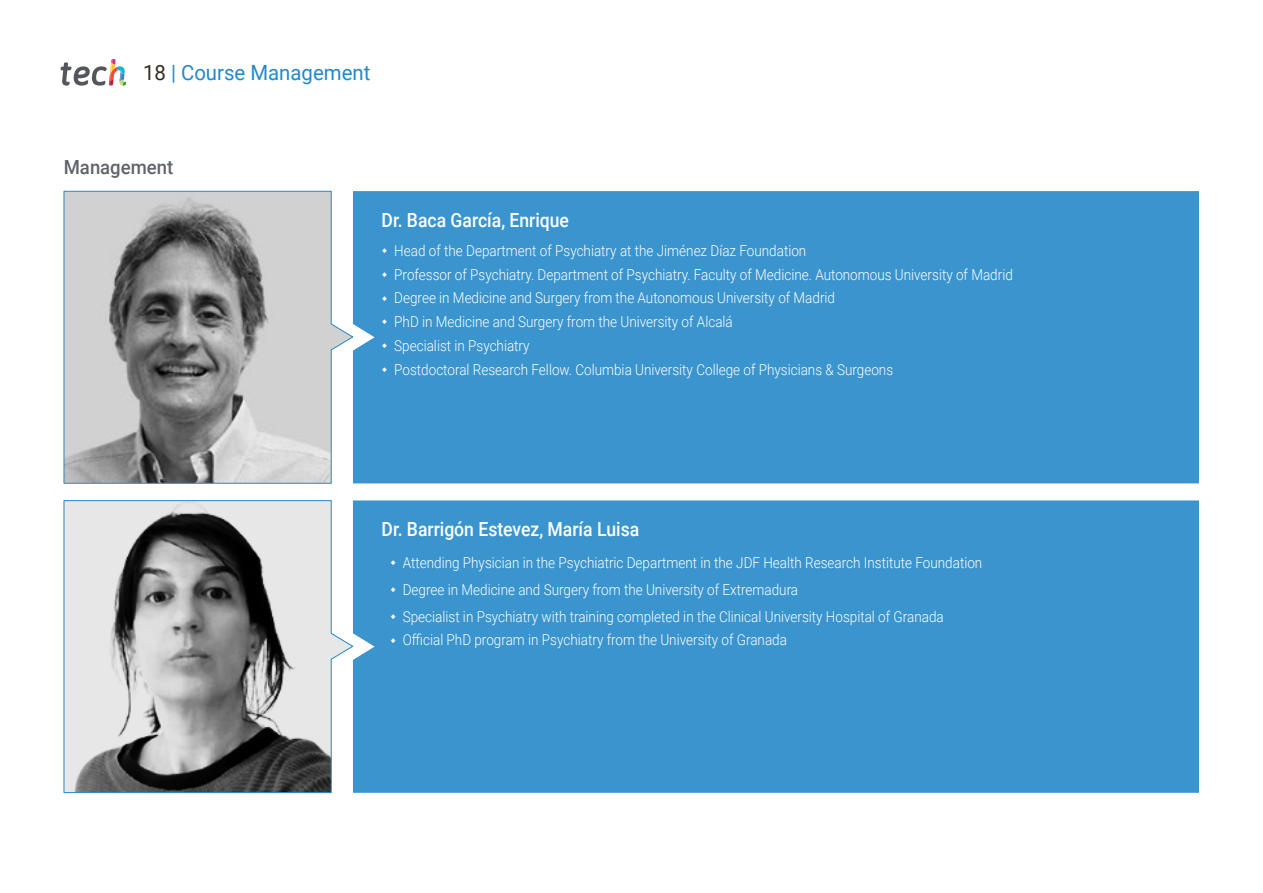
<style>
.page{position:relative;width:1263px;height:893px;background:#fff}
.page>*{position:absolute;margin:0;border:0;box-sizing:border-box;transform-origin:0 0}
.t1{font:21px "Roboto";color:#2488c9}
.t2{font:500 19.5px "Roboto";color:#fff;scale:.9 1}
.t3{font:500 19.5px "Roboto";color:#61646a;scale:.95 1}
.t4{font:300 15px/23.7px "Roboto";color:#fff;scale:.9 1}
.s1{color:#312e20}
</style>
<div class="page">
<div style="left:353px;top:191px;width:846px;height:292px;background:#3a94ce"></div>
<div style="left:353px;top:500px;width:846px;height:293px;background:#3a94ce"></div>
<svg style="left:64px;top:191px;width:289px;height:293px;background:#aeafaf"></svg>
<svg style="left:64px;top:500px;width:289px;height:293px;background:#a6a8a8"></svg>
<svg style="left:61px;top:59px;width:65px;height:27px"></svg>
<svg style="left:382px;top:248px;width:5px;height:5px"></svg>
<svg style="left:382px;top:272px;width:5px;height:5px"></svg>
<svg style="left:382px;top:296px;width:5px;height:5px"></svg>
<svg style="left:382px;top:319px;width:5px;height:5px"></svg>
<svg style="left:382px;top:343px;width:5px;height:5px"></svg>
<svg style="left:382px;top:367px;width:5px;height:5px"></svg>
<svg style="left:391px;top:560px;width:4px;height:5px"></svg>
<svg style="left:391px;top:587px;width:4px;height:5px"></svg>
<svg style="left:391px;top:614px;width:4px;height:5px"></svg>
<svg style="left:391px;top:638px;width:4px;height:5px"></svg>
<h1 class="t1" style="left:143px;top:57px;width:229px"><span class="s1">18</span> | Course Management</h1>
<h2 class="t3" style="left:64px;top:153px;width:117px">Management</h2>
<h2 class="t2" style="left:382px;top:206px;width:210px">Dr. Baca García, Enrique</h2>
<p class="t4" style="left:394px;top:238px;width:689px">Head of the Department of Psychiatry at the Jiménez Díaz Foundation<br>Professor of Psychiatry. Department of Psychiatry. Faculty of Medicine. Autonomous University of Madrid Degree in Medicine and Surgery from the Autonomous University of Madrid<br>PhD in Medicine and Surgery from the University of Alcalá<br>Specialist in Psychiatry<br>Postdoctoral Research Fellow. Columbia University College of Physicians &amp; Surgeons</p>
<h2 class="t2" style="left:382px;top:516px;width:288px">Dr. Barrigón Estevez, María Luisa</h2>
<p class="t4" style="left:403px;top:549px;width:645px;line-height:26.7px">Attending Physician in the Psychiatric Department in the JDF Health Research Institute Foundation<br>Degree in Medicine and Surgery from the University of Extremadura<br>Specialist in Psychiatry with training completed in the Clinical University Hospital of Granada</p>
<p class="t4" style="left:403px;top:628px;width:428px">Official PhD program in Psychiatry from the University of Granada</p>
</div>
